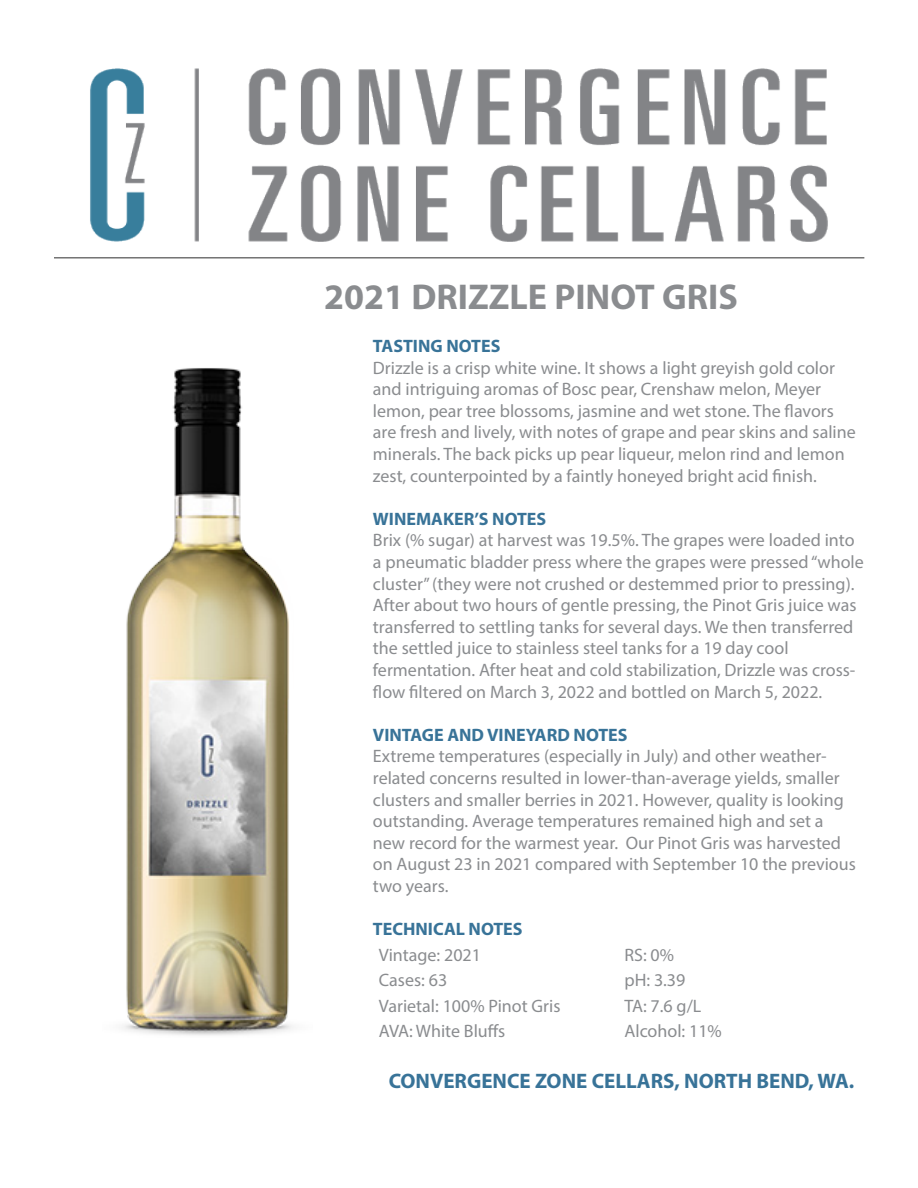
<style>
.page{position:relative;width:918px;height:1188px;background:#fff}
.page>*{position:absolute;margin:0;border:0;box-sizing:border-box;transform-origin:0 0}
.t1{font:700 36px "Myriad Pro";color:#8a8c8f}
.t2{font:700 21px "Myriad Pro";color:#387398}
.t3{font:18px/21.6px "Myriad Pro";color:#8a8c8f}
.t4{font:700 18px "Myriad Pro";color:#387398}
</style>
<div class="page">
<img style="left:90px;top:68px;width:738px;height:174px">
<hr style="left:54px;top:257px;width:810px;height:2px;background:#737373">
<img style="left:122px;top:368px;width:171px;height:668px">
<p class="t1" style="left:324px;top:274px;width:415px">2021 DRIZZLE PINOT GRIS</p>
<p class="t4" style="left:373px;top:334px;width:129px">TASTING NOTES</p>
<p class="t3" style="left:373px;top:356px;width:484px">Drizzle is a crisp white wine. It shows a light greyish gold color and intriguing aromas of Bosc pear, Crenshaw melon, Meyer lemon, pear tree blossoms, jasmine and wet stone. The flavors are fresh and lively, with notes of grape and pear skins and saline minerals. The back picks up pear liqueur, melon rind and lemon zest, counterpointed by a faintly honeyed bright acid finish.</p>
<p class="t4" style="left:373px;top:507px;width:175px">WINEMAKER’S NOTES</p>
<p class="t3" style="left:373px;top:529px;width:492px">Brix (% sugar) at harvest was 19.5%. The grapes were loaded into a pneumatic bladder press where the grapes were pressed “whole cluster” (they were not crushed or destemmed prior to pressing).<br>After about two hours of gentle pressing, the Pinot Gris juice was transferred to settling tanks for several days. We then transferred the settled juice to stainless steel tanks for a 19 day cool fermentation. After heat and cold stabilization, Drizzle was cross&shy;flow filtered on March 3, 2022 and bottled on March 5, 2022.</p>
<p class="t4" style="left:373px;top:723px;width:256px">VINTAGE AND VINEYARD NOTES</p>
<p class="t3" style="left:373px;top:745px;width:484px">Extreme temperatures (especially in July) and other weather&shy;related concerns resulted in lower-than-average yields, smaller clusters and smaller berries in 2021. However, quality is looking outstanding. Average temperatures remained high and set a new record for the warmest year. Our Pinot Gris was harvested on August 23 in 2021 compared with September 10 the previous two years.</p>
<p class="t4" style="left:373px;top:917px;width:151px">TECHNICAL NOTES</p>
<p class="t3" style="left:379px;top:943px;width:104px">Vintage: 2021</p>
<p class="t3" style="left:624px;top:943px;width:51px">RS: 0%</p>
<p class="t3" style="left:379px;top:969px;width:70px">Cases: 63</p>
<p class="t3" style="left:624px;top:969px;width:62px">pH: 3.39</p>
<p class="t3" style="left:379px;top:994px;width:183px">Varietal: 100% Pinot Gris</p>
<p class="t3" style="left:624px;top:994px;width:78px">TA: 7.6 g/L</p>
<p class="t3" style="left:379px;top:1020px;width:128px">AVA: White Bluffs</p>
<p class="t3" style="left:624px;top:1020px;width:99px">Alcohol: 11%</p>
<p class="t2" style="left:389px;top:1067px;width:467px">CONVERGENCE ZONE CELLARS, NORTH BEND, WA.</p>
</div>
